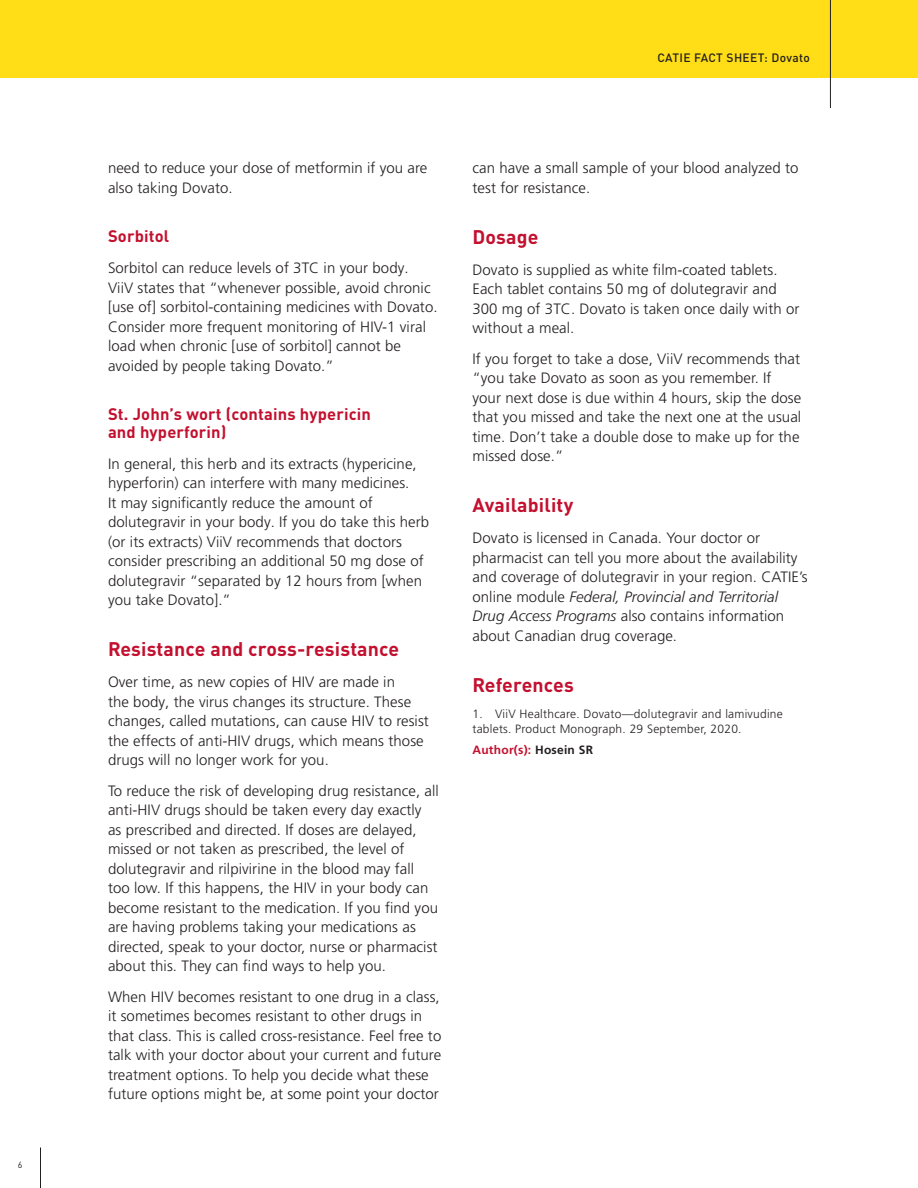
<style>
.page{position:relative;width:918px;height:1188px;background:#fff}
.page>*{position:absolute;margin:0;border:0;box-sizing:border-box;transform-origin:0 0}
.t1{font:700 19.5px "DINOT";letter-spacing:.01em;color:#c3102f}
.t2{font:700 16.5px/18px "DINOT";letter-spacing:.01em;color:#c3102f}
.t3{font:300 15px/19.5px "Frutiger LT Pro";letter-spacing:.005em;color:#231f20}
.t4{font:300 12px/15px "Frutiger LT Pro";letter-spacing:.02em;color:#231f20}
.t5{font:500 12px "DINOT";letter-spacing:.03em;color:#231f20}
.t6{font:700 12px "Frutiger LT Pro";letter-spacing:.02em;color:#c3102f}
.t7{font:9px "DINOT";color:#231f20}
.s1{font-style:italic}
.s2{color:#231f20}
</style>
<div class="page">
<hr style="left:40px;top:1148px;width:1px;height:40px;background:#231f20">
<div style="left:0;top:0;width:918px;height:78px;background:#ffdd17"></div>
<hr style="left:830px;top:0;width:1px;height:108px;background:#231f20">
<p class="t7" style="left:18px;top:1158px;width:6px">6</p>
<p class="t5" style="left:657px;top:50px;width:154px">CATIE FACT SHEET: Dovato</p>
<p class="t3" style="left:108px;top:158px;width:321px">need to reduce your dose of metformin if you are also taking Dovato.</p>
<p class="t2" style="left:108px;top:226px;width:63px">Sorbitol</p>
<p class="t3" style="left:108px;top:258px;width:331px">Sorbitol can reduce levels of 3TC in your body.<br>ViiV states that “whenever possible, avoid chronic [use of] sorbitol-containing medicines with Dovato.<br>Consider more frequent monitoring of HIV-1 viral load when chronic [use of sorbitol] cannot be avoided by people taking Dovato.”</p>
<p class="t2" style="left:108px;top:404px;width:265px">St. John’s wort (contains hypericin and hyperforin)</p>
<p class="t3" style="left:108px;top:454px;width:323px">In general, this herb and its extracts (hypericine, hyperforin) can interfere with many medicines.<br>It may significantly reduce the amount of dolutegravir in your body. If you do take this herb (or its extracts) ViiV recommends that doctors consider prescribing an additional 50 mg dose of dolutegravir “separated by 12 hours from [when you take Dovato].”</p>
<h1 class="t1" style="left:108px;top:634px;width:293px">Resistance and cross-resistance</h1>
<p class="t3" style="left:108px;top:672px;width:322px">Over time, as new copies of HIV are made in<br>the body, the virus changes its structure. These changes, called mutations, can cause HIV to resist the effects of anti-HIV drugs, which means those drugs will no longer work for you.</p>
<p class="t3" style="left:108px;top:781px;width:332px">To reduce the risk of developing drug resistance, all anti-HIV drugs should be taken every day exactly<br>as prescribed and directed. If doses are delayed, missed or not taken as prescribed, the level of dolutegravir and rilpivirine in the blood may fall too low. If this happens, the HIV in your body can become resistant to the medication. If you find you are having problems taking your medications as directed, speak to your doctor, nurse or pharmacist about this. They can find ways to help you.</p>
<p class="t3" style="left:108px;top:987px;width:335px">When HIV becomes resistant to one drug in a class, it sometimes becomes resistant to other drugs in that class. This is called cross-resistance. Feel free to talk with your doctor about your current and future treatment options. To help you decide what these future options might be, at some point your doctor</p>
<p class="t3" style="left:472px;top:158px;width:328px">can have a small sample of your blood analyzed to test for resistance.</p>
<h1 class="t1" style="left:472px;top:221px;width:68px">Dosage</h1>
<p class="t3" style="left:472px;top:260px;width:329px">Dovato is supplied as white film-coated tablets.<br>Each tablet contains 50 mg of dolutegravir and 300 mg of 3TC. Dovato is taken once daily with or without a meal.</p>
<p class="t3" style="left:472px;top:349px;width:330px">If you forget to take a dose, ViiV recommends that “you take Dovato as soon as you remember. If your next dose is due within 4 hours, skip the dose that you missed and take the next one at the usual time. Don’t take a double dose to make up for the missed dose.”</p>
<h1 class="t1" style="left:472px;top:490px;width:102px">Availability</h1>
<p class="t3" style="left:472px;top:528px;width:337px">Dovato is licensed in Canada. Your doctor or pharmacist can tell you more about the availability and coverage of dolutegravir in your region. CATIE’s online module <span class="s1">Federal, Provincial and Territorial Drug Access Programs</span> also contains information about Canadian drug coverage.</p>
<h1 class="t1" style="left:472px;top:669px;width:103px">References</h1>
<p class="t4" style="left:472px;top:706px;width:312px">1. ViiV Healthcare. Dovato—dolutegravir and lamivudine tablets. Product Monograph. 29 September, 2020.</p>
<p class="t6" style="left:472px;top:743px;width:122px">Author(s): <span class="s2">Hosein SR</span></p>
</div>
